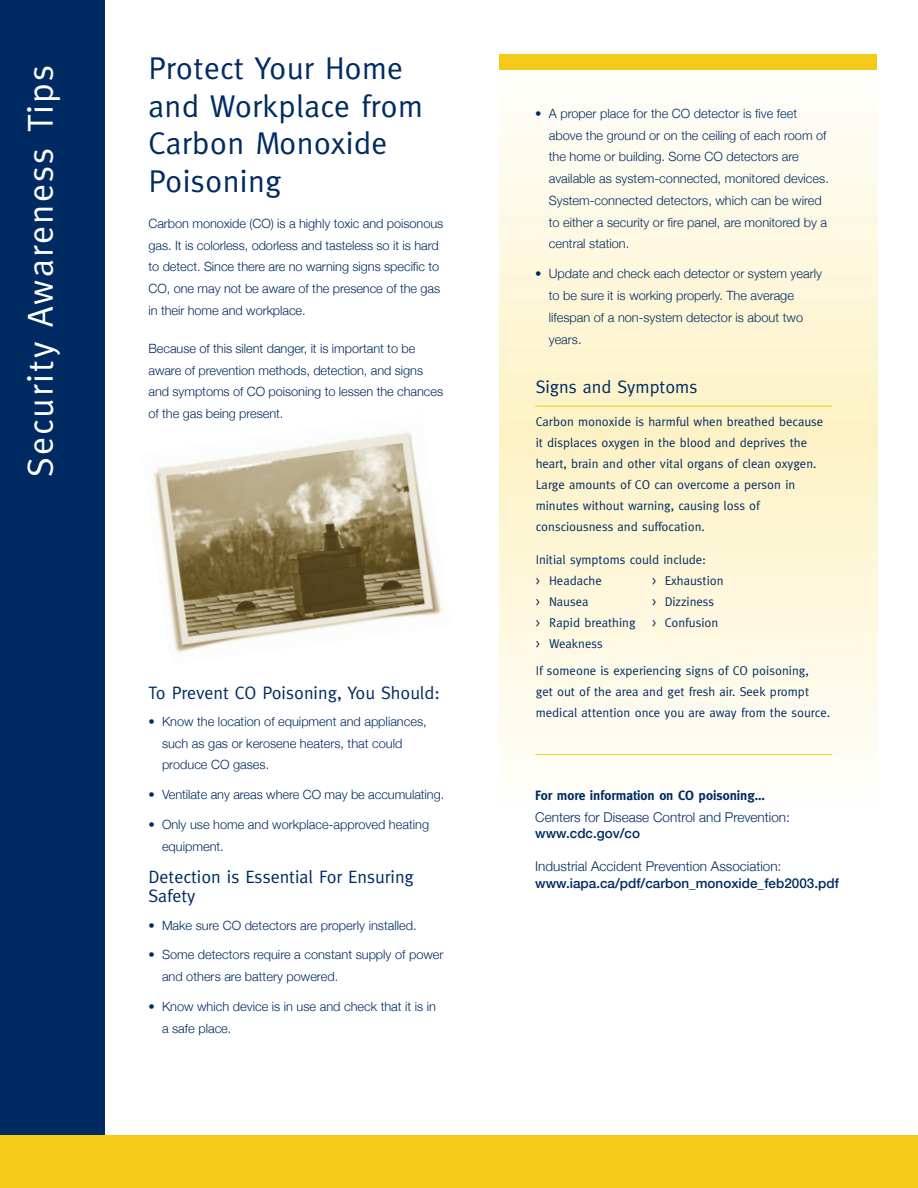
<style>
.page{position:relative;width:918px;height:1188px;background:#fff}
.page>*{position:absolute;margin:0;border:0;box-sizing:border-box;transform-origin:0 0}
.t1{font:36px "Meta";letter-spacing:.06em;color:#fff}
.t2{font:31.5px/37.8px "Meta";letter-spacing:.01em;color:#002b62}
.t3{font:18px/19.5px "Meta";color:#002b62}
.t4{font:300 13.5px "Helvetica Neue";color:#002b62}
.t5{font:500 13.5px "Helvetica Neue";color:#002b62}
.t6{font:700 13.5px "Meta";color:#002b62}
.t7{font:300 12.75px/21.8px "Helvetica Neue";color:#002b62}
.t8{font:12.75px/21px "Meta";color:#002b62}
</style>
<div class="page">
<img style="left:500px;top:69px;width:378px;height:687px">
<div style="left:500px;top:54px;width:378px;height:15px;background:#f2ca17"></div>
<div style="left:0;top:0;width:105px;height:1188px;background:#002b62"></div>
<div style="left:0;top:1135px;width:918px;height:53px;background:#f2ca17"></div>
<img style="left:153px;top:432px;width:289px;height:221px">
<hr style="left:535px;top:406px;width:297px;height:1px;background:#f2ca17">
<hr style="left:535px;top:754px;width:297px;height:1px;background:#f2ca17">
<h1 class="t1" style="left:19px;top:477px;width:414px;rotate:-90deg">Security Awareness Tips</h1>
<h2 class="t2" style="left:149px;top:49px;width:276px">Protect Your Home and Workplace from<br>Carbon Monoxide<br>Poisoning</h2>
<p class="t7" style="left:149px;top:212px;width:296px">Carbon monoxide (CO) is a highly toxic and poisonous gas. It is colorless, odorless and tasteless so it is hard to detect. Since there are no warning signs specific to CO, one may not be aware of the presence of the gas in their home and workplace.</p>
<p class="t7" style="left:149px;top:337px;width:296px">Because of this silent danger, it is important to be aware of prevention methods, detection, and signs and symptoms of CO poisoning to lessen the chances of the gas being present.</p>
<h3 class="t3" style="left:148px;top:683px;width:293px">To Prevent CO Poisoning, You Should:</h3>
<p class="t7" style="left:162px;top:710px;width:266px;text-indent:-14px">• Know the location of equipment and appliances, such as gas or kerosene heaters, that could produce CO gases.</p>
<p class="t7" style="left:148px;top:784px;width:297px">• Ventilate any areas where CO may be accumulating.</p>
<p class="t7" style="left:162px;top:813px;width:269px;text-indent:-14px">• Only use home and workplace-approved heating equipment.</p>
<h3 class="t3" style="left:148px;top:867px;width:267px">Detection is Essential For Ensuring<br>Safety</h3>
<p class="t7" style="left:148px;top:914px;width:270px">• Make sure CO detectors are properly installed.</p>
<p class="t7" style="left:162px;top:944px;width:283px;text-indent:-14px">• Some detectors require a constant supply of power and others are battery powered.</p>
<p class="t7" style="left:162px;top:995px;width:276px;text-indent:-14px">• Know which device is in use and check that it is in a safe place.</p>
<p class="t7" style="left:549px;top:102px;width:282px;text-indent:-14px">• A proper place for the CO detector is five feet above the ground or on the ceiling of each room of the home or building. Some CO detectors are available as system-connected, monitored devices.<br>System-connected detectors, which can be wired to either a security or fire panel, are monitored by a central station.</p>
<p class="t7" style="left:549px;top:263px;width:275px;text-indent:-14px">• Update and check each detector or system yearly to be sure it is working properly. The average lifespan of a non-system detector is about two years.</p>
<h3 class="t3" style="left:536px;top:377px;width:163px">Signs and Symptoms</h3>
<p class="t8" style="left:536px;top:411px;width:289px">Carbon monoxide is harmful when breathed because it displaces oxygen in the blood and deprives the heart, brain and other vital organs of clean oxygen.<br>Large amounts of CO can overcome a person in minutes without warning, causing loss of consciousness and suffocation.</p>
<p class="t8" style="left:536px;top:549px;width:172px">Initial symptoms could include: &gt; Headache</p>
<p class="t8" style="left:652px;top:570px;width:73px">&gt; Exhaustion</p>
<p class="t8" style="left:536px;top:591px;width:54px">&gt; Nausea</p>
<p class="t8" style="left:652px;top:591px;width:64px">&gt; Dizziness</p>
<p class="t8" style="left:536px;top:612px;width:101px">&gt; Rapid breathing</p>
<p class="t8" style="left:652px;top:612px;width:68px">&gt; Confusion</p>
<p class="t8" style="left:536px;top:630px;width:275px;line-height:27px">&gt; Weakness<br>If someone is experiencing signs of CO poisoning,</p>
<p class="t8" style="left:536px;top:681px;width:296px">get out of the area and get fresh air. Seek prompt medical attention once you are away from the source.</p>
<p class="t6" style="left:535px;top:787px;width:231px">For more information on CO poisoning…</p>
<p class="t4" style="left:535px;top:809px;width:256px">Centers for Disease Control and Prevention:</p>
<p class="t5" style="left:535px;top:825px;width:106px">www.cdc.gov/co</p>
<p class="t4" style="left:535px;top:858px;width:248px">Industrial Accident Prevention Association:</p>
<p class="t5" style="left:535px;top:875px;width:305px">www.iapa.ca/pdf/carbon_monoxide_feb2003.pdf</p>
</div>
